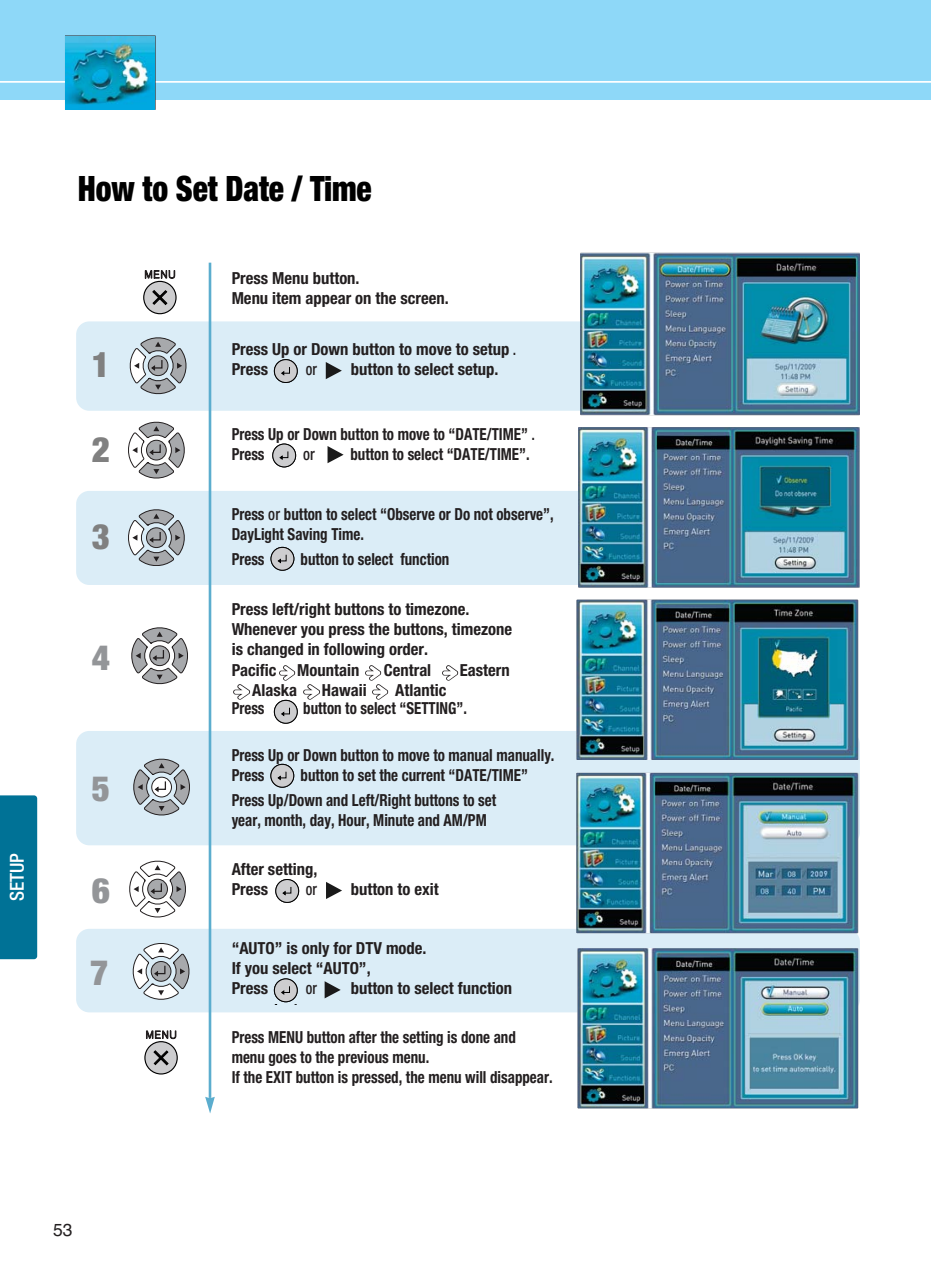
<style>
.page{position:relative;width:931px;height:1280px;background:#fff}
.page>*{position:absolute;margin:0;border:0;box-sizing:border-box;transform-origin:0 0}
.t1{font:900 condensed 35px "Helvetica Neue";letter-spacing:-.005em;color:#000;scale:.9 1}
.t2{font:900 condensed 35px "Helvetica Neue";color:#939598}
.t3{font:900 condensed 35px "Helvetica Neue";color:#808080}
.t4{font:500 condensed 19.25px "Helvetica Neue";color:#fff}
.t5{font:17.5px "Helvetica";color:#231f20}
.t6{font:700 condensed 16.62px/19.9px "Helvetica Neue";color:#231f20;scale:.9 1}
.t7{font:700 condensed 16.62px/19.9px "Helvetica Neue";color:#231f20}
.t8{font:500 condensed 16.62px "Helvetica Neue";color:#231f20;scale:.86 1}
.t9{font:500 condensed 16.62px "Helvetica Neue";color:#231f20;scale:.9 1}
.s1{font-weight:500}
</style>
<div class="page">
<div style="left:0;top:0;width:931px;height:99px;background:#8ed8f8"></div>
<hr style="left:0;top:81px;width:931px;height:2px;background:#fff">
<img style="left:66px;top:36px;width:89px;height:73px">
<div style="left:0;top:795px;width:37px;height:164px;background:#007296"></div>
<div style="left:76px;top:491px;width:784px;height:94px;background:#dbedf7;border-radius:13px"></div>
<div style="left:76px;top:731px;width:784px;height:114px;background:#dbedf7;border-radius:13px"></div>
<div style="left:76px;top:928px;width:784px;height:84px;background:#dbedf7;border-radius:13px"></div>
<div style="left:76px;top:321px;width:784px;height:90px;background:#dbedf7;border-radius:13px"></div>
<svg style="left:129px;top:337px;width:57px;height:57px"></svg>
<svg style="left:128px;top:421px;width:57px;height:57px"></svg>
<svg style="left:128px;top:509px;width:57px;height:57px"></svg>
<svg style="left:131px;top:627px;width:57px;height:58px"></svg>
<svg style="left:133px;top:758px;width:57px;height:57px"></svg>
<svg style="left:129px;top:860px;width:57px;height:58px"></svg>
<svg style="left:132px;top:943px;width:58px;height:57px"></svg>
<img style="left:279px;top:665px;width:17px;height:16px">
<img style="left:365px;top:665px;width:17px;height:16px">
<img style="left:442px;top:665px;width:16px;height:16px">
<img style="left:233px;top:684px;width:17px;height:16px">
<img style="left:303px;top:684px;width:17px;height:16px">
<img style="left:372px;top:684px;width:16px;height:16px">
<hr style="left:209px;top:262px;width:2px;height:835px;background:#5badce">
<svg style="left:205px;top:1096px;width:10px;height:17px"></svg>
<svg style="left:326px;top:362px;width:16px;height:17px"></svg>
<svg style="left:328px;top:446px;width:16px;height:17px"></svg>
<svg style="left:326px;top:882px;width:16px;height:17px"></svg>
<svg style="left:325px;top:981px;width:16px;height:17px"></svg>
<img style="left:580px;top:253px;width:280px;height:162px">
<img style="left:578px;top:427px;width:282px;height:160px">
<img style="left:576px;top:599px;width:282px;height:161px">
<img style="left:576px;top:772px;width:282px;height:161px">
<img style="left:578px;top:947px;width:280px;height:161px">
<svg style="left:143px;top:281px;width:34px;height:33px"></svg>
<svg style="left:151px;top:289px;width:17px;height:17px"></svg>
<svg style="left:145px;top:270px;width:30px;height:9px"></svg>
<svg style="left:144px;top:1040px;width:34px;height:34px"></svg>
<svg style="left:153px;top:1049px;width:16px;height:17px"></svg>
<svg style="left:146px;top:1030px;width:30px;height:9px"></svg>
<div style="left:273px;top:444px;width:23px;height:23px;background:#cdcdcf;border:1px solid #000;border-radius:50%"></div>
<svg style="left:280px;top:451px;width:9px;height:9px"></svg>
<div style="left:271px;top:547px;width:23px;height:23px;background:#cdcdcf;border:1px solid #000;border-radius:50%"></div>
<svg style="left:278px;top:554px;width:9px;height:9px"></svg>
<div style="left:274px;top:700px;width:23px;height:23px;background:#cdcdcf;border-radius:50%"></div>
<div style="left:274px;top:700px;width:23px;height:23px;border:1px solid #000;border-radius:50%"></div>
<svg style="left:281px;top:707px;width:9px;height:9px"></svg>
<div style="left:271px;top:764px;width:23px;height:23px;background:#cdcdcf;border:1px solid #000;border-radius:50%"></div>
<svg style="left:278px;top:771px;width:9px;height:9px"></svg>
<div style="left:276px;top:879px;width:23px;height:23px;background:#cdcdcf;border:1px solid #000;border-radius:50%"></div>
<svg style="left:283px;top:887px;width:9px;height:8px"></svg>
<div style="left:274px;top:978px;width:23px;height:23px;background:#cdcdcf;border:1px solid #000;border-radius:50%"></div>
<svg style="left:281px;top:986px;width:9px;height:8px"></svg>
<div style="left:274px;top:359px;width:23px;height:24px;background:#cdcdcf;border:1px solid #000;border-radius:50%"></div>
<svg style="left:281px;top:367px;width:9px;height:8px"></svg>
<p class="t4" style="left:10px;top:901px;width:50px;rotate:-90deg">SETUP</p>
<h1 class="t1" style="left:78px;top:176px;width:328px">How to Set Date / Time</h1>
<h1 class="t3" style="left:92px;top:352px;width:20px">1</h1>
<h1 class="t3" style="left:92px;top:436px;width:20px">2</h1>
<h1 class="t3" style="left:92px;top:524px;width:20px">3</h1>
<h1 class="t2" style="left:92px;top:644px;width:20px">4</h1>
<h1 class="t2" style="left:92px;top:776px;width:20px">5</h1>
<h1 class="t2" style="left:92px;top:878px;width:20px">6</h1>
<h1 class="t2" style="left:90px;top:959px;width:20px">7</h1>
<p class="t7" style="left:232px;top:270px;width:219px">Press Menu button.<br>Menu item appear on the screen.</p>
<p class="t7" style="left:232px;top:341px;width:286px">Press Up or Down button to move to setup <span class="s1">.<br></span>Press</p>
<p class="t8" style="left:306px;top:363px;width:14px">or</p>
<p class="t7" style="left:351px;top:361px;width:149px">button to select setup.</p>
<p class="t6" style="left:232px;top:425px;width:339px">Press Up or Down button to move to “DATE/TIME” <span class="s1">.<br></span>Press</p>
<p class="t9" style="left:303px;top:448px;width:14px">or</p>
<p class="t6" style="left:350px;top:445px;width:201px">button to select “DATE/TIME”.</p>
<p class="t6" style="left:232px;top:505px;width:359px">Press <span class="s1">or</span> button to select “Observe or Do not observe”,<br>DayLight Saving Time.</p>
<p class="t6" style="left:232px;top:550px;width:38px">Press</p>
<p class="t6" style="left:301px;top:550px;width:167px">button to select function</p>
<p class="t7" style="left:232px;top:600px;width:282px;line-height:20.5px">Press left/right buttons to timezone.<br>Whenever you press the buttons, timezone is changed in following order.<br>Pacific Mountain</p>
<p class="t7" style="left:384px;top:661px;width:49px">Central</p>
<p class="t7" style="left:460px;top:661px;width:51px">Eastern</p>
<p class="t7" style="left:252px;top:681px;width:46px">Alaska</p>
<p class="t7" style="left:322px;top:681px;width:46px">Hawaii</p>
<p class="t7" style="left:395px;top:681px;width:53px">Atlantic</p>
<p class="t6" style="left:232px;top:700px;width:38px">Press</p>
<p class="t6" style="left:303px;top:700px;width:184px">button to select “SETTING”.</p>
<p class="t6" style="left:232px;top:746px;width:360px">Press Up or Down button to move to manual manually.<br>Press</p>
<p class="t6" style="left:232px;top:763px;width:331px;line-height:25.2px;text-indent:69px">button to set the current “DATE/TIME”<br>Press Up/Down and Left/Right buttons to set</p>
<p class="t6" style="left:232px;top:811px;width:285px">year, month, day, Hour, Minute and AM/PM</p>
<p class="t7" style="left:232px;top:860px;width:87px">After setting,<br>Press</p>
<p class="t8" style="left:306px;top:883px;width:14px">or</p>
<p class="t7" style="left:351px;top:880px;width:89px">button to exit</p>
<p class="t7" style="left:232px;top:939px;width:196px">“AUTO” is only for DTV mode.<br>If you select “AUTO”,<br>Press</p>
<p class="t8" style="left:306px;top:982px;width:14px">or</p>
<p class="t7" style="left:351px;top:979px;width:163px">button to select function</p>
<p class="t6" style="left:232px;top:1028px;width:358px">Press MENU button after the setting is done and menu goes to the previous menu.<br>If the EXIT button is pressed, the menu will disappear.</p>
<p class="t5" style="left:53px;top:1222px;width:21px">53</p>
</div>
